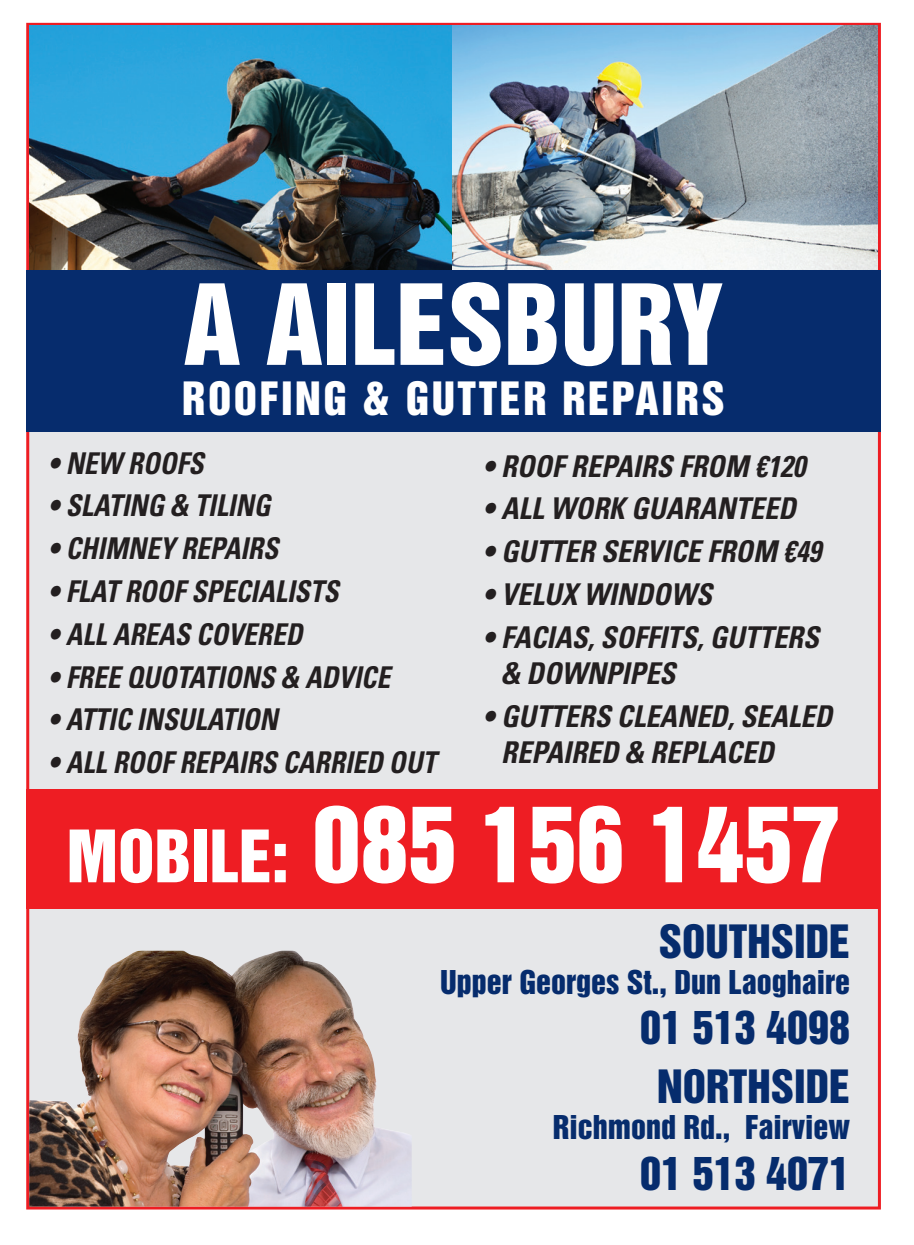
<style>
.page{position:relative;width:914px;height:1245px;background:#fff}
.page>*{position:absolute;margin:0;border:0;box-sizing:border-box;transform-origin:0 0}
.t1{font:102px "Helvetica Inserat LT";color:#fff}
.t2{font:96px "Helvetica Inserat LT";color:#fff}
.t3{font:42px "Helvetica Inserat LT";color:#062c6d}
.t4{font:42px "Helvetica Inserat LT";letter-spacing:.06em;color:#fff}
.t5{font:italic 700 condensed 30px "Univers LT";color:#231f20;scale:.95 1}
.t6{font:italic 700 condensed 30px "Univers LT";color:#231f20;scale:.91 1}
.t7{font:30px "Helvetica Inserat LT";color:#062c6d}
.s1{color:#e6e7e9}
.s2{font-size:66px}
</style>
<div class="page">
<div style="left:26px;top:23px;width:855px;height:1186px;background:#e6e7e9;border:3px solid #ee1d23"></div>
<img style="left:29px;top:950px;width:383px;height:256px">
<img style="left:29px;top:26px;width:424px;height:244px">
<img style="left:453px;top:26px;width:425px;height:244px">
<div style="left:26px;top:270px;width:855px;height:162px;background:#062c6d"></div>
<div style="left:26px;top:789px;width:852px;height:119px;background:#ee1d23"></div>
<p class="t1" style="left:184px;top:264px;width:541px">A AILESBURY</p>
<p class="t4" style="left:182px;top:374px;width:544px">ROOFING &amp; GUTTER REPAIRS</p>
<p class="t6" style="left:48px;top:444px;width:172px">• NEW ROOFS</p>
<p class="t6" style="left:48px;top:487px;width:246px">• SLATING &amp; TILING</p>
<p class="t6" style="left:48px;top:530px;width:254px">• CHIMNEY REPAIRS</p>
<p class="t6" style="left:48px;top:573px;width:321px">• FLAT ROOF SPECIALISTS</p>
<p class="t6" style="left:48px;top:616px;width:281px">• ALL AREAS COVERED</p>
<p class="t6" style="left:48px;top:658px;width:377px">• FREE QUOTATIONS &amp; ADVICE</p>
<p class="t6" style="left:48px;top:701px;width:254px">• ATTIC INSULATION</p>
<p class="t6" style="left:48px;top:744px;width:428px">• ALL ROOF REPAIRS CARRIED OUT</p>
<p class="t5" style="left:483px;top:447px;width:341px">• ROOF REPAIRS FROM €120</p>
<p class="t5" style="left:483px;top:490px;width:331px">• ALL WORK GUARANTEED</p>
<p class="t5" style="left:483px;top:533px;width:357px">• GUTTER SERVICE FROM €49</p>
<p class="t5" style="left:483px;top:576px;width:242px">• VELUX WINDOWS</p>
<p class="t5" style="left:483px;top:619px;width:355px">• FACIAS, SOFFITS, GUTTERS</p>
<p class="t5" style="left:483px;top:655px;width:204px"><span class="s1">•</span> &amp; DOWNPIPES</p>
<p class="t5" style="left:483px;top:697px;width:369px">• GUTTERS CLEANED, SEALED</p>
<p class="t5" style="left:483px;top:733px;width:308px"><span class="s1">•</span> REPAIRED &amp; REPLACED</p>
<p class="t2" style="left:67px;top:787px;width:775px"><span class="s2">MOBILE:</span> 085 156 1457</p>
<p class="t3" style="left:659px;top:916px;width:193px">SOUTHSIDE</p>
<p class="t7" style="left:440px;top:964px;width:412px">Upper Georges St., Dun Laoghaire</p>
<p class="t3" style="left:640px;top:1002px;width:211px">01 513 4098</p>
<p class="t3" style="left:657px;top:1061px;width:194px">NORTHSIDE</p>
<p class="t7" style="left:553px;top:1109px;width:299px">Richmond Rd., Fairview</p>
<p class="t3" style="left:640px;top:1148px;width:211px">01 513 4071</p>
</div>
